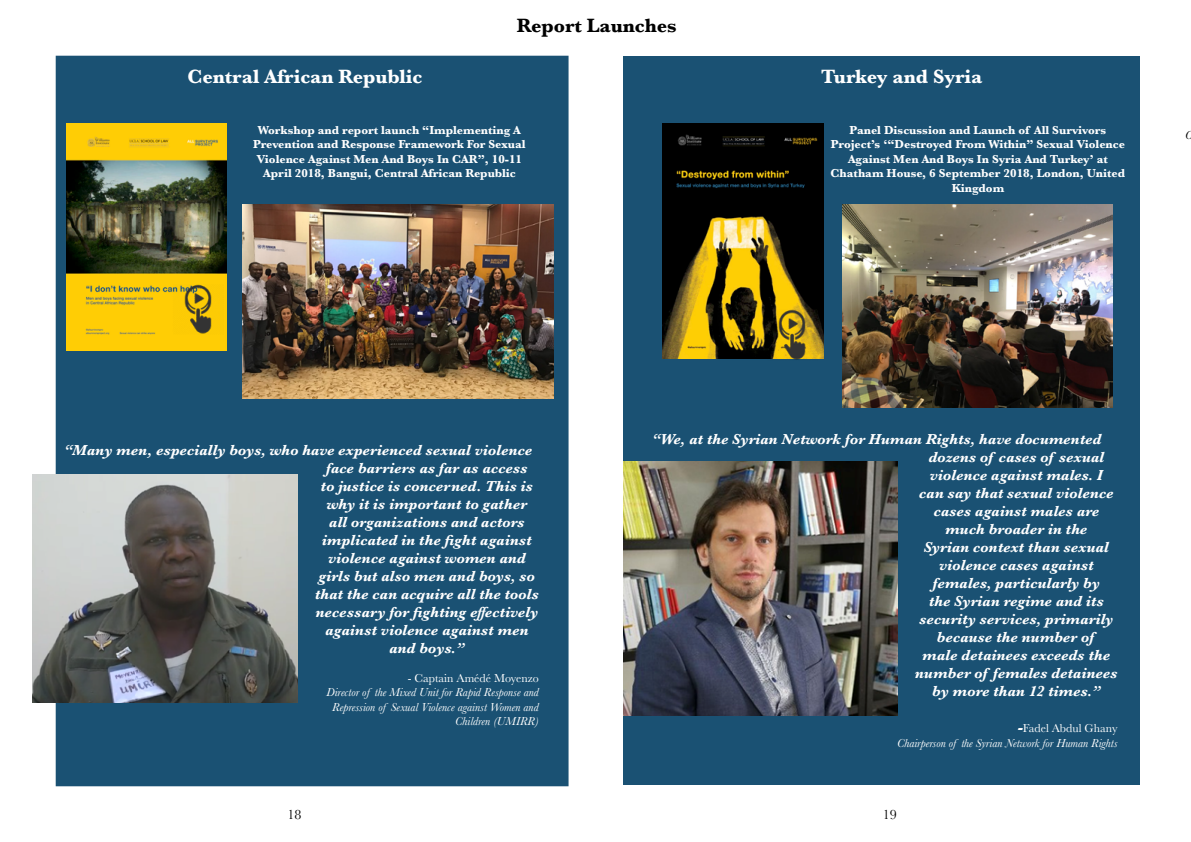
<style>
.page{position:relative;width:1191px;height:842px;background:#fff}
.page>*{position:absolute;margin:0;border:0;box-sizing:border-box;transform-origin:0 0}
.t1{font:700 20px "Baskerville";color:#fff}
.t2{font:700 20px "Baskerville";color:#000}
.t3{font:italic 700 15px "Baskerville";color:#fff}
.t4{font:14px "Baskerville";color:#000}
.t5{font:700 12px/14.4px "Baskerville";color:#fff;text-align:center}
.t6{font:italic 12px/14.4px "Baskerville";color:#fff;text-align:right}
.t7{font:12px "Baskerville";color:#fff}
.t8{font:italic 12px "Baskerville";color:#000}
.s1{font-weight:700;font-size:15px}
.s2{font-style:normal}
</style>
<div class="page">
<div style="left:56px;top:56px;width:512px;height:730px;background:#1a5173"></div>
<div style="left:624px;top:56px;width:516px;height:729px;background:#1a5173"></div>
<img style="left:843px;top:205px;width:270px;height:202px">
<img style="left:242px;top:205px;width:311px;height:193px">
<img style="left:624px;top:462px;width:274px;height:253px">
<img style="left:33px;top:475px;width:265px;height:227px">
<img style="left:66px;top:123px;width:161px;height:228px">
<img style="left:172px;top:283px;width:52px;height:51px">
<img style="left:662px;top:123px;width:161px;height:235px">
<img style="left:766px;top:309px;width:52px;height:51px">
<h1 class="t2" style="left:517px;top:12px;width:161px">Report Launches</h1>
<h1 class="t1" style="left:187px;top:63px;width:236px">Central African Republic</h1>
<h1 class="t1" style="left:821px;top:63px;width:163px">Turkey and Syria</h1>
<p class="t5" style="left:253px;top:123px;width:274px">Workshop and report launch “Implementing A Prevention and Response Framework For Sexual Violence Against Men And Boys In CAR”, 10-11<br>April 2018, Bangui, Central African Republic</p>
<p class="t5" style="left:830px;top:123px;width:296px">Panel Discussion and Launch of All Survivors Project’s ‘“Destroyed From Within” Sexual Violence Against Men And Boys In Syria And Turkey’ at Chatham House, 6 September 2018, London, United Kingdom</p>
<p class="t8" style="left:1185px;top:128px;width:9px">C</p>
<p class="t3" style="left:63px;top:440px;width:470px">“Many men, especially boys, who have experienced sexual violence</p>
<p class="t3" style="left:326px;top:458px;width:203px">face barriers as far as access</p>
<p class="t3" style="left:320px;top:476px;width:214px">to justice is concerned. This is</p>
<p class="t3" style="left:326px;top:494px;width:202px">why it is important to gather</p>
<p class="t3" style="left:329px;top:512px;width:197px">all organizations and actors</p>
<p class="t3" style="left:322px;top:530px;width:211px">implicated in the fight against</p>
<p class="t3" style="left:328px;top:548px;width:200px">violence against women and</p>
<p class="t3" style="left:319px;top:566px;width:218px">girls but also men and boys, so</p>
<p class="t3" style="left:315px;top:584px;width:225px">that the can acquire all the tools</p>
<p class="t3" style="left:315px;top:602px;width:224px">necessary for fighting effectively</p>
<p class="t3" style="left:325px;top:620px;width:205px">against violence against men</p>
<p class="t3" style="left:389px;top:638px;width:77px">and boys.”</p>
<p class="t7" style="left:408px;top:670px;width:132px">- Captain Amédé Moyenzo</p>
<p class="t6" style="left:327px;top:685px;width:214px">Director of the Mixed Unit for Rapid Response and<br>Repression of Sexual Violence against Women and<br>Children (UMIRR)</p>
<p class="t3" style="left:651px;top:429px;width:451px">“We, at the Syrian Network for Human Rights, have documented</p>
<p class="t3" style="left:928px;top:447px;width:177px">dozens of cases of sexual</p>
<p class="t3" style="left:929px;top:465px;width:175px">violence against males. I</p>
<p class="t3" style="left:919px;top:483px;width:196px">can say that sexual violence</p>
<p class="t3" style="left:933px;top:501px;width:167px">cases against males are</p>
<p class="t3" style="left:945px;top:519px;width:144px">much broader in the</p>
<p class="t3" style="left:923px;top:537px;width:186px">Syrian context than sexual</p>
<p class="t3" style="left:939px;top:555px;width:156px">violence cases against</p>
<p class="t3" style="left:932px;top:573px;width:169px">females, particularly by</p>
<p class="t3" style="left:928px;top:591px;width:176px">the Syrian regime and its</p>
<p class="t3" style="left:919px;top:609px;width:195px">security services, primarily</p>
<p class="t3" style="left:936px;top:627px;width:159px">because the number of</p>
<p class="t3" style="left:922px;top:645px;width:189px">male detainees exceeds the</p>
<p class="t3" style="left:915px;top:663px;width:204px">number of females detainees</p>
<p class="t3" style="left:931px;top:681px;width:170px">by more than 12 times.”</p>
<p class="t6" style="left:897px;top:721px;width:222px"><span class="s1">-</span><span class="s2">Fadel Abdul Ghany<br></span>Chairperson of the Syrian Network for Human Rights</p>
<p class="t4" style="left:287px;top:805px;width:15px">18</p>
<p class="t4" style="left:883px;top:805px;width:15px">19</p>
</div>
